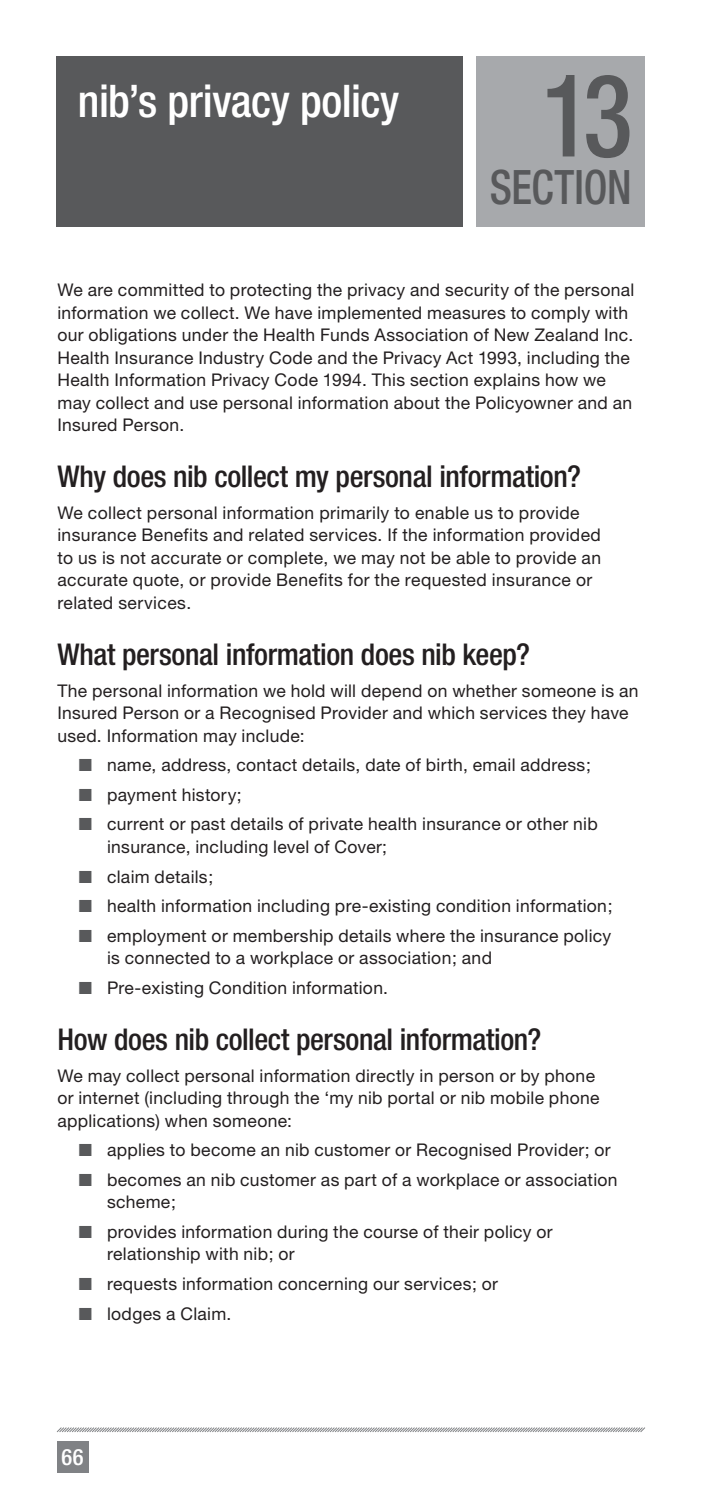
<style>
.page{position:relative;width:702px;height:1489px;background:#fff}
.page>*{position:absolute;margin:0;border:0;box-sizing:border-box;transform-origin:0 0}
.t1{font:500 condensed 115px "Helvetica Neue LT Pro";color:#58595b;scale:.9 1}
.t2{font:500 condensed 47.5px "Helvetica Neue LT Pro";letter-spacing:-.005em;color:#58595b;scale:.9 1}
.t3{font:500 condensed 45px "Helvetica Neue LT Pro";letter-spacing:-.01em;color:#fff}
.t4{font:500 condensed 30px "Helvetica Neue LT Pro";letter-spacing:-.015em;color:#231f20}
.t5{font:500 condensed 22.5px "Helvetica Neue LT Pro";color:#fff}
.t6{font:17.5px/22.5px "Helvetica Neue LT Pro";letter-spacing:.02em;color:#231f20}
.t7{font:17.5px/22.5px "Helvetica Neue";letter-spacing:.02em;color:#231f20}
.s1{color:#58595b}
</style>
<div class="page">
<div style="left:57px;top:1440px;width:32px;height:32px;background:#808285"></div>
<svg style="left:56px;top:1427px;width:589px;height:5px;background:#c1c2c3"></svg>
<div style="left:56px;top:57px;width:406px;height:170px;background:#58595b"></div>
<div style="left:476px;top:57px;width:169px;height:170px;background:#a7a9ac"></div>
<h3 class="t3" style="left:78px;top:74px;width:323px">nib’s privacy policy</h3>
<h1 class="t1" style="left:541px;top:47px;width:103px">13</h1>
<h2 class="t2" style="left:489px;top:159px;width:159px">SECTION</h2>
<p class="t6" style="left:57px;top:278px;width:578px">We are committed to protecting the privacy and security of the personal information we collect. We have implemented measures to comply with our obligations under the Health Funds Association of New Zealand Inc.<br>Health Insurance Industry Code and the Privacy Act 1993, including the Health Information Privacy Code 1994. This section explains how we may collect and use personal information about the Policyowner and an Insured Person.</p>
<h3 class="t4" style="left:57px;top:459px;width:525px">Why does nib collect my personal information?</h3>
<p class="t6" style="left:57px;top:501px;width:545px">We collect personal information primarily to enable us to provide insurance Benefits and related services. If the information provided to us is not accurate or complete, we may not be able to provide an accurate quote, or provide Benefits for the requested insurance or related services.</p>
<h3 class="t4" style="left:57px;top:636px;width:474px">What personal information does nib keep?</h3>
<p class="t6" style="left:57px;top:678px;width:582px">The personal information we hold will depend on whether someone is an<br>Insured Person or a Recognised Provider and which services they have used. Information may include:</p>
<p class="t7" style="left:79px;top:753px;width:513px"><span class="s1">■</span> name, address, contact details, date of birth, email address;</p>
<p class="t7" style="left:79px;top:783px;width:164px"><span class="s1">■</span> payment history;</p>
<p class="t7" style="left:107px;top:812px;width:492px;text-indent:-28px"><span class="s1">■</span> current or past details of private health insurance or other nib insurance, including level of Cover;</p>
<p class="t7" style="left:79px;top:864px;width:136px"><span class="s1">■</span> claim details;</p>
<p class="t7" style="left:79px;top:894px;width:535px"><span class="s1">■</span> health information including pre-existing condition information;</p>
<p class="t7" style="left:107px;top:924px;width:505px;text-indent:-28px"><span class="s1">■</span> employment or membership details where the insurance policy is connected to a workplace or association; and</p>
<p class="t7" style="left:79px;top:976px;width:311px"><span class="s1">■</span> Pre-existing Condition information.</p>
<h3 class="t4" style="left:57px;top:1021px;width:485px">How does nib collect personal information?</h3>
<p class="t6" style="left:57px;top:1063px;width:543px">We may collect personal information directly in person or by phone or internet (including through the ‘my nib portal or nib mobile phone applications) when someone:</p>
<p class="t7" style="left:79px;top:1138px;width:533px"><span class="s1">■</span> applies to become an nib customer or Recognised Provider; or</p>
<p class="t7" style="left:107px;top:1167px;width:512px;text-indent:-28px"><span class="s1">■</span> becomes an nib customer as part of a workplace or association scheme;</p>
<p class="t7" style="left:107px;top:1220px;width:447px;text-indent:-28px"><span class="s1">■</span> provides information during the course of their policy or relationship with nib; or</p>
<p class="t7" style="left:79px;top:1272px;width:421px"><span class="s1">■</span> requests information concerning our services; or</p>
<p class="t7" style="left:79px;top:1301px;width:154px"><span class="s1">■</span> lodges a Claim.</p>
<p class="t5" style="left:62px;top:1443px;width:24px">66</p>
</div>
